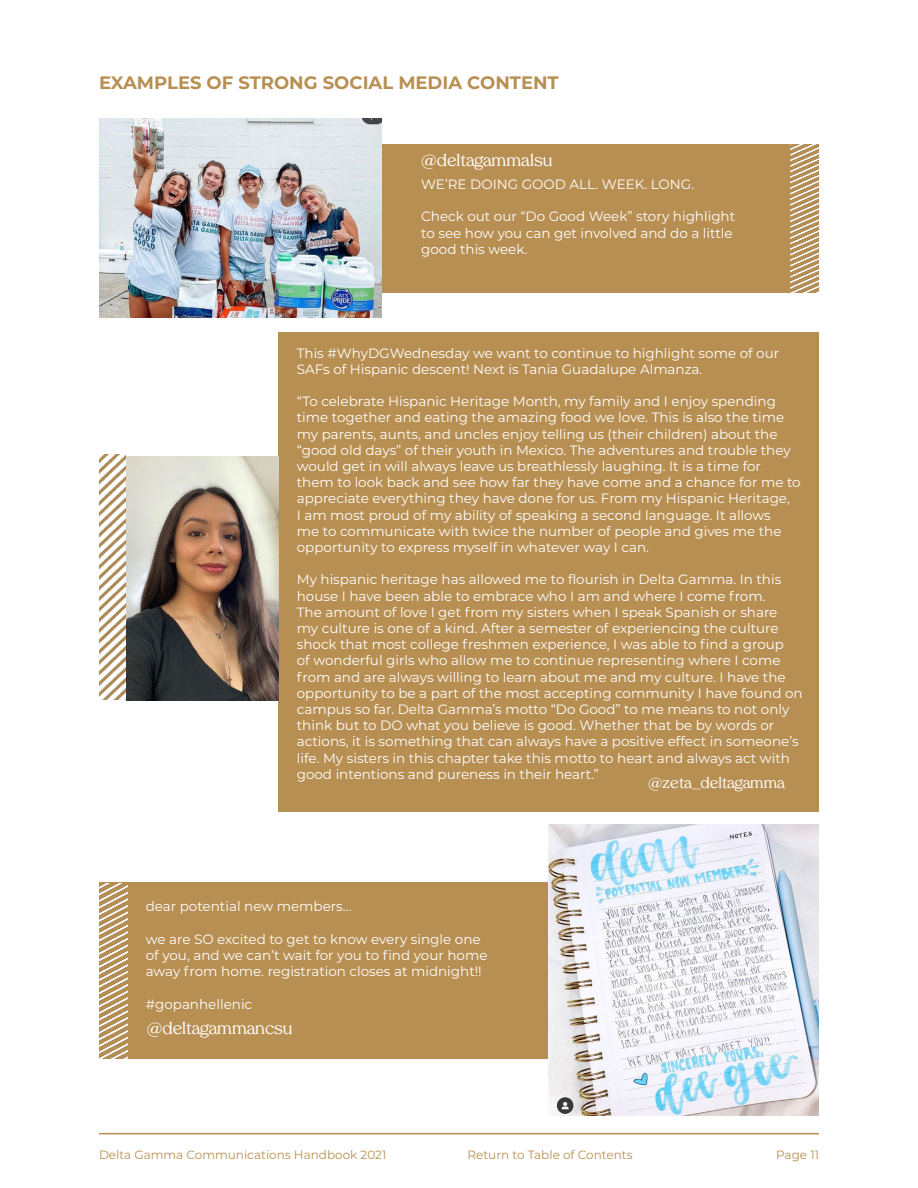
<style>
.page{position:relative;width:918px;height:1188px;background:#fff}
.page>*{position:absolute;margin:0;border:0;box-sizing:border-box;transform-origin:0 0}
.t1{font:700 18px "Montserrat";color:#b88f52}
.t2{font:16.5px "Tropiline";letter-spacing:-.005em;color:#fff}
.t3{font:15px "Tropiline";letter-spacing:-.005em;color:#fff}
.t4{font:13.5px/16.2px "Montserrat";color:#fff}
.t5{font:12px "Montserrat";color:#b88f52}
</style>
<div class="page">
<hr style="left:99px;top:1133px;width:720px;height:1px;background:#b88f52">
<img style="left:99px;top:119px;width:283px;height:199px">
<div style="left:382px;top:144px;width:437px;height:148px;background:#b88f52"></div>
<img style="left:791px;top:145px;width:28px;height:147px">
<div style="left:279px;top:332px;width:540px;height:479px;background:#b88f52"></div>
<img style="left:127px;top:457px;width:152px;height:244px">
<img style="left:99px;top:454px;width:27px;height:246px">
<div style="left:99px;top:882px;width:451px;height:176px;background:#b88f52"></div>
<img style="left:549px;top:824px;width:270px;height:292px">
<img style="left:99px;top:883px;width:28px;height:175px">
<h1 class="t1" style="left:99px;top:70px;width:461px">EXAMPLES OF STRONG SOCIAL MEDIA CONTENT</h1>
<p class="t2" style="left:421px;top:151px;width:133px">@deltagammalsu</p>
<p class="t4" style="left:421px;top:176px;width:275px">WE’RE DOING GOOD ALL. WEEK. LONG.</p>
<p class="t4" style="left:421px;top:208px;width:316px">Check out our “Do Good Week” story highlight to see how you can get involved and do a little good this week.</p>
<p class="t4" style="left:297px;top:344px;width:484px">This #WhyDGWednesday we want to continue to highlight some of our<br>SAFs of Hispanic descent! Next is Tania Guadalupe Almanza.</p>
<p class="t4" style="left:297px;top:393px;width:505px">“To celebrate Hispanic Heritage Month, my family and I enjoy spending time together and eating the amazing food we love. This is also the time my parents, aunts, and uncles enjoy telling us (their children) about the “good old days” of their youth in Mexico. The adventures and trouble they would get in will always leave us breathlessly laughing. It is a time for them to look back and see how far they have come and a chance for me to appreciate everything they have done for us. From my Hispanic Heritage,<br>I am most proud of my ability of speaking a second language. It allows<br>me to communicate with twice the number of people and gives me the opportunity to express myself in whatever way I can.</p>
<p class="t4" style="left:297px;top:571px;width:507px">My hispanic heritage has allowed me to flourish in Delta Gamma. In this house I have been able to embrace who I am and where I come from.<br>The amount of love I get from my sisters when I speak Spanish or share<br>my culture is one of a kind. After a semester of experiencing the culture shock that most college freshmen experience, I was able to find a group<br>of wonderful girls who allow me to continue representing where I come from and are always willing to learn about me and my culture. I have the opportunity to be a part of the most accepting community I have found on campus so far. Delta Gamma’s motto “Do Good” to me means to not only think but to DO what you believe is good. Whether that be by words or actions, it is something that can always have a positive effect in someone’s life. My sisters in this chapter take this motto to heart and always act with good intentions and pureness in their heart.”</p>
<p class="t3" style="left:648px;top:774px;width:139px">@zeta_deltagamma</p>
<p class="t4" style="left:146px;top:898px;width:207px">dear potential new members…</p>
<p class="t4" style="left:146px;top:930px;width:343px">we are SO excited to get to know every single one of you, and we can’t wait for you to find your home away from home. registration closes at midnight!!</p>
<p class="t4" style="left:146px;top:995px;width:108px">#gopanhellenic</p>
<p class="t2" style="left:147px;top:1019px;width:147px">@deltagammancsu</p>
<p class="t5" style="left:99px;top:1147px;width:289px">Delta Gamma Communications Handbook 2021</p>
<p class="t5" style="left:468px;top:1147px;width:167px">Return to Table of Contents</p>
<p class="t5" style="left:776px;top:1147px;width:44px">Page 11</p>
</div>
